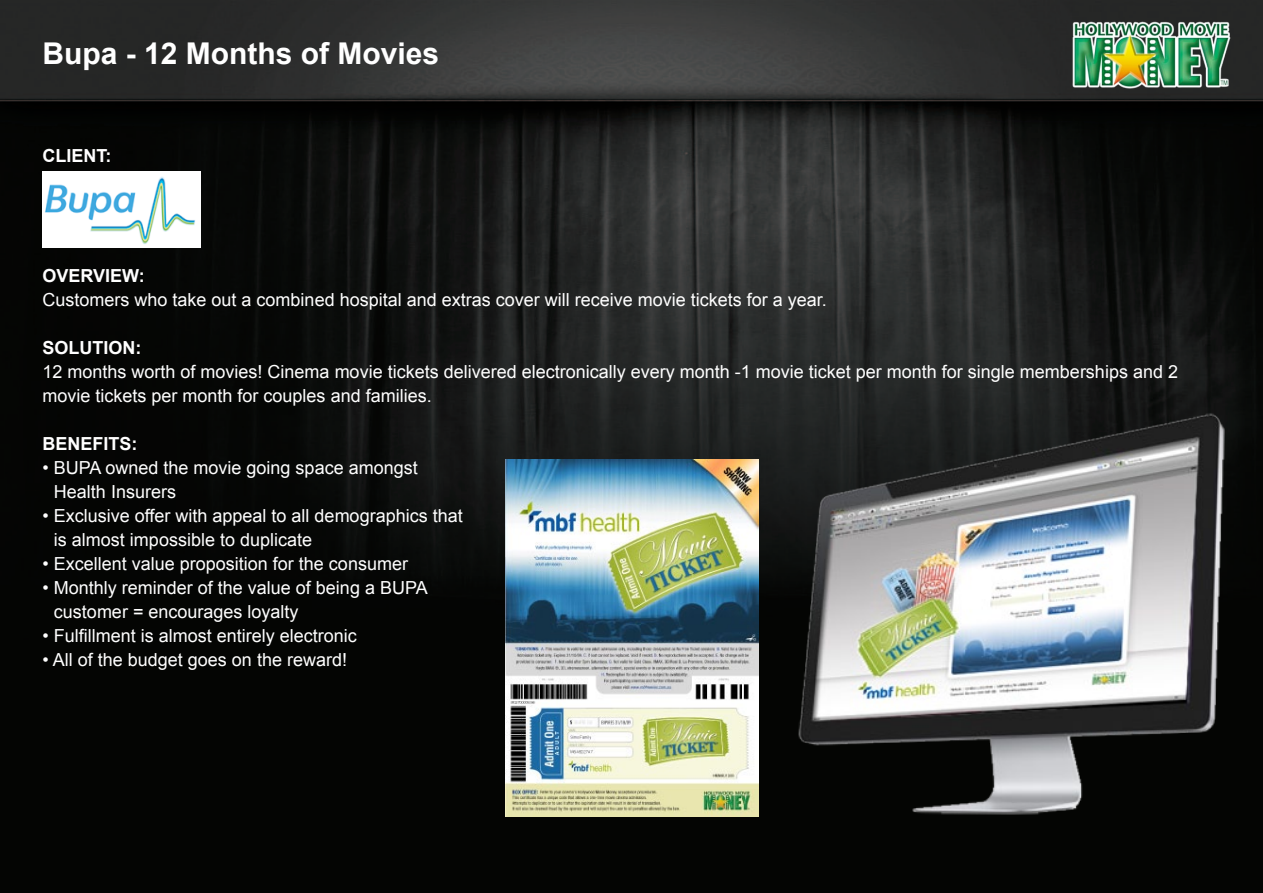
<style>
.page{position:relative;width:1263px;height:893px;background:#fff}
.page>*{position:absolute;margin:0;border:0;box-sizing:border-box;transform-origin:0 0}
.t1{font:700 30px "Arial";color:#fff}
.t2{font:18px/24px "Arial";color:#fff}
.t3{font:700 18px "Arial";color:#fff}
</style>
<div class="page">
<img style="left:0;top:0;width:1263px;height:893px">
<img style="left:1071px;top:19px;width:159px;height:71px">
<img style="left:791px;top:409px;width:439px;height:407px">
<img style="left:505px;top:459px;width:253px;height:357px">
<img style="left:43px;top:172px;width:158px;height:76px">
<p class="t1" style="left:43px;top:34px;width:398px">Bupa - 12 Months of Movies</p>
<p class="t3" style="left:43px;top:144px;width:70px">CLIENT:</p>
<p class="t3" style="left:43px;top:264px;width:104px">OVERVIEW:</p>
<p class="t2" style="left:43px;top:288px;width:786px">Customers who take out a combined hospital and extras cover will receive movie tickets for a year.</p>
<p class="t3" style="left:43px;top:336px;width:100px">SOLUTION:</p>
<p class="t2" style="left:43px;top:360px;width:1137px">12 months worth of movies! Cinema movie tickets delivered electronically every month -1 movie ticket per month for single memberships and 2 movie tickets per month for couples and families.</p>
<p class="t3" style="left:43px;top:432px;width:97px">BENEFITS:</p>
<p class="t2" style="left:43px;top:456px;width:377px">• BUPA owned the movie going space amongst</p>
<p class="t2" style="left:54px;top:480px;width:124px">Health Insurers</p>
<p class="t2" style="left:43px;top:504px;width:422px">• Exclusive offer with appeal to all demographics that</p>
<p class="t2" style="left:54px;top:528px;width:260px">is almost impossible to duplicate</p>
<p class="t2" style="left:43px;top:552px;width:367px">• Excellent value proposition for the consumer</p>
<p class="t2" style="left:43px;top:576px;width:387px">• Monthly reminder of the value of being a BUPA</p>
<p class="t2" style="left:54px;top:600px;width:246px">customer = encourages loyalty</p>
<p class="t2" style="left:43px;top:624px;width:316px">• Fulfillment is almost entirely electronic</p>
<p class="t2" style="left:43px;top:648px;width:306px">• All of the budget goes on the reward!</p>
</div>
